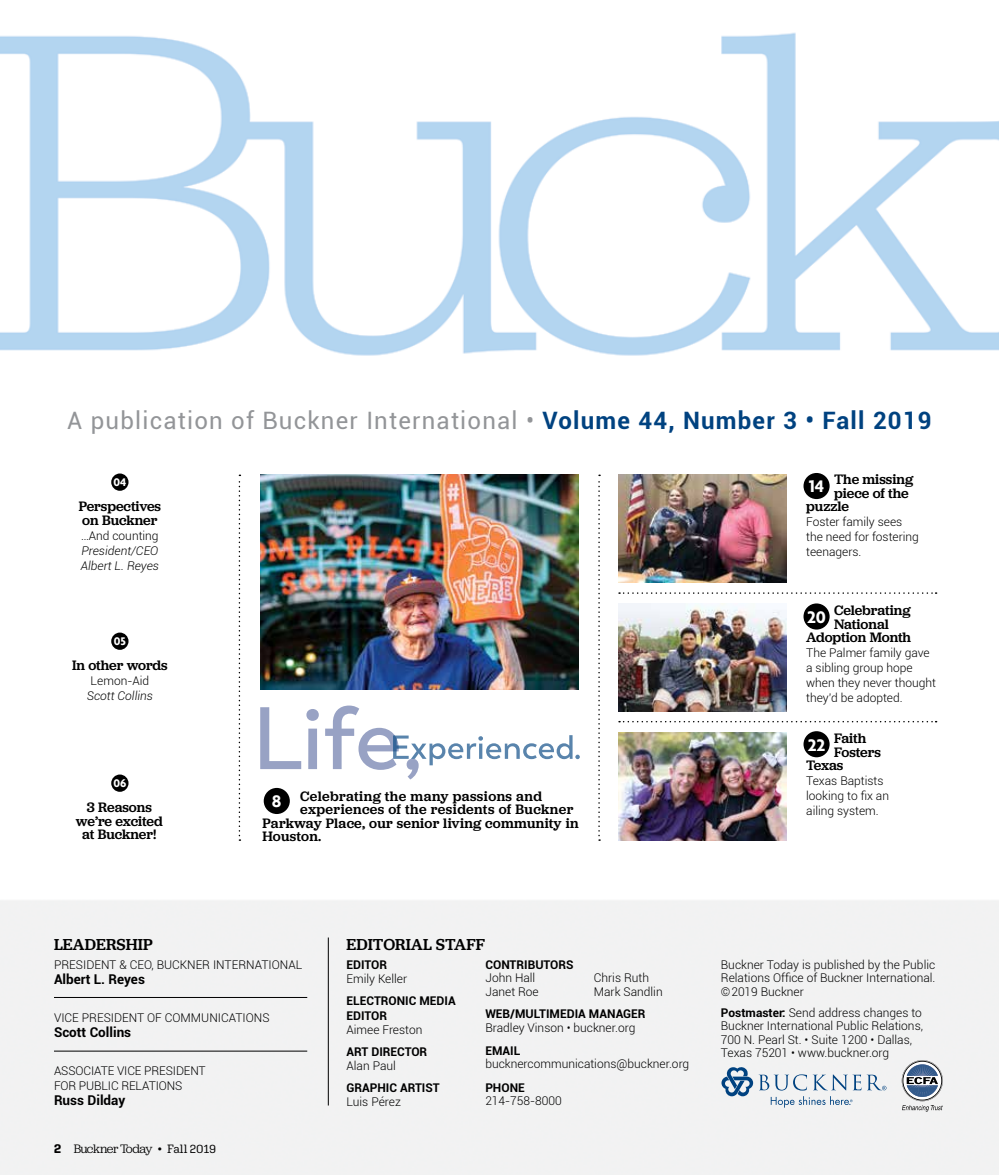
<style>
.page{position:relative;width:999px;height:1175px;background:#fff}
.page>*{position:absolute;margin:0;border:0;box-sizing:border-box;transform-origin:0 0}
.t1{font:600 88.05px "Trenda";color:#98a2c4}
.t2{font:24px "Roboto";letter-spacing:.05em;color:#939598}
.t3{font:700 18.15px "Agenda";color:#fff}
.t4{font:500 16.5px "Jubilat";color:#000}
.t5{font:500 14.25px/13.5px "Jubilat";color:#000}
.t6{font:500 14.25px "Jubilat";letter-spacing:.03em;color:#000}
.t7{font:500 14.25px "Jubilat";letter-spacing:.025em;color:#000}
.t8{font:700 13.5px "Roboto";color:#000}
.t9{font:12.75px "Jubilat";letter-spacing:-.05em;color:#000}
.t10{font:300 12px/15px "Roboto";color:#000}
.t11{font:700 12px/15px "Roboto";color:#000}
.t12{font:italic 300 12px/15px "Roboto";color:#000}
.t13{font:700 12px "Agenda";color:#fff}
.s1{font-weight:700;color:#004280}
.s2{font-family:"Aglet Slab";font-weight:700}
.s3{font-family:"Aglet Slab"}
.s4{font-family:"Aglet Slab";font-size:12px}
.s5{font-weight:700}
</style>
<div class="page">
<img style="left:0;top:32px;width:999px;height:1142px">
<svg style="left:902px;top:1060px;width:41px;height:51px"></svg>
<svg style="left:722px;top:1067px;width:31px;height:29px"></svg>
<svg style="left:759px;top:1074px;width:127px;height:16px"></svg>
<svg style="left:771px;top:1096px;width:82px;height:11px"></svg>
<hr style="left:328px;top:937px;width:1px;height:168px;background:#000">
<hr style="left:54px;top:997px;width:253px;height:1px;background:#000">
<hr style="left:54px;top:1050px;width:253px;height:1px;background:#000">
<div style="left:111px;top:473px;width:18px;height:18px;background:#000;border-radius:50%"></div>
<div style="left:111px;top:632px;width:18px;height:18px;background:#000;border-radius:50%"></div>
<div style="left:111px;top:774px;width:18px;height:17px;background:#000;border-radius:50%"></div>
<svg style="left:239px;top:474px;width:1px;height:367px"></svg>
<svg style="left:598px;top:474px;width:2px;height:367px"></svg>
<img style="left:260px;top:474px;width:319px;height:215px">
<img style="left:419px;top:735px;width:161px;height:30px">
<svg style="left:393px;top:735px;width:26px;height:30px"></svg>
<div style="left:264px;top:788px;width:26px;height:26px;background:#000;border-radius:50%"></div>
<div style="left:804px;top:473px;width:26px;height:26px;background:#000;border-radius:50%"></div>
<div style="left:804px;top:603px;width:26px;height:26px;background:#000;border-radius:50%"></div>
<div style="left:804px;top:731px;width:26px;height:26px;background:#000;border-radius:50%"></div>
<img style="left:618px;top:474px;width:169px;height:108px">
<img style="left:618px;top:603px;width:169px;height:108px">
<img style="left:618px;top:733px;width:169px;height:108px">
<svg style="left:619px;top:592px;width:318px;height:2px"></svg>
<svg style="left:619px;top:721px;width:318px;height:1px"></svg>
<h2 class="t2" style="left:67px;top:403px;width:866px">A publication of Buckner International • <span class="s1">Volume 44, Number 3 • Fall 2019</span></h2>
<p class="t13" style="left:113px;top:475px;width:14px">04</p>
<p class="t5" style="left:79px;top:499px;width:84px">Perspectives on Buckner</p>
<p class="t10" style="left:81px;top:527px;width:79px">…And counting</p>
<p class="t12" style="left:81px;top:542px;width:80px">President/CEO<br>Albert L. Reyes</p>
<p class="t13" style="left:114px;top:634px;width:14px">05</p>
<p class="t5" style="left:72px;top:658px;width:97px">In other words</p>
<p class="t10" style="left:91px;top:673px;width:60px">Lemon-Aid</p>
<p class="t12" style="left:87px;top:688px;width:68px">Scott Collins</p>
<p class="t13" style="left:113px;top:776px;width:14px">06</p>
<p class="t5" style="left:76px;top:800px;width:88px;text-align:center">3 Reasons we’re excited at Buckner!</p>
<h1 class="t1" style="left:252px;top:685px;width:173px">Life,</h1>
<h3 class="t3" style="left:272px;top:790px;width:11px">8</h3>
<p class="t7" style="left:300px;top:786px;width:243px">Celebrating the many passions and</p>
<p class="t6" style="left:300px;top:800px;width:275px">experiences of the residents of Buckner</p>
<p class="t5" style="left:262px;top:816px;width:318px">Parkway Place, our senior living community in</p>
<p class="t5" style="left:262px;top:829px;width:60px">Houston.</p>
<p class="t5" style="left:834px;top:472px;width:81px">The missing</p>
<p class="t5" style="left:834px;top:486px;width:76px">piece of the</p>
<p class="t5" style="left:806px;top:499px;width:44px">puzzle</p>
<p class="t10" style="left:806px;top:514px;width:114px">Foster family sees the need for fostering teenagers.</p>
<h3 class="t3" style="left:809px;top:475px;width:17px">14</h3>
<p class="t5" style="left:834px;top:603px;width:78px">Celebrating</p>
<p class="t5" style="left:834px;top:616px;width:56px">National</p>
<p class="t5" style="left:806px;top:630px;width:106px">Adoption Month</p>
<p class="t10" style="left:806px;top:645px;width:131px">The Palmer family gave a sibling group hope when they never thought they’d be adopted.</p>
<p class="t5" style="left:834px;top:731px;width:34px">Faith</p>
<p class="t5" style="left:834px;top:744px;width:48px">Fosters</p>
<p class="t5" style="left:806px;top:758px;width:39px">Texas</p>
<p class="t10" style="left:806px;top:773px;width:84px">Texas Baptists looking to fix an ailing system.</p>
<h3 class="t3" style="left:807px;top:606px;width:20px">20</h3>
<h3 class="t3" style="left:808px;top:733px;width:19px">22</h3>
<h3 class="t4" style="left:54px;top:933px;width:100px">LEADERSHIP</h3>
<p class="t10" style="left:54px;top:957px;width:250px">PRESIDENT &amp; CEO, BUCKNER INTERNATIONAL</p>
<p class="t8" style="left:54px;top:970px;width:93px">Albert L. Reyes</p>
<p class="t10" style="left:54px;top:1010px;width:217px">VICE PRESIDENT OF COMMUNICATIONS</p>
<p class="t8" style="left:54px;top:1023px;width:79px">Scott Collins</p>
<p class="t10" style="left:54px;top:1063px;width:153px">ASSOCIATE VICE PRESIDENT<br>FOR PUBLIC RELATIONS</p>
<p class="t8" style="left:54px;top:1090px;width:73px">Russ Dilday</p>
<p class="t9" style="left:54px;top:1141px;width:164px"><span class="s2">2</span> Buckner Today <span class="s3">•</span> <span class="s4">Fall 2019</span></p>
<h3 class="t4" style="left:347px;top:933px;width:140px">EDITORIAL STAFF</h3>
<p class="t11" style="left:347px;top:956px;width:42px">EDITOR</p>
<p class="t10" style="left:347px;top:970px;width:62px">Emily Keller</p>
<p class="t11" style="left:347px;top:992px;width:111px">ELECTRONIC MEDIA<br>EDITOR</p>
<p class="t10" style="left:347px;top:1021px;width:77px">Aimee Freston</p>
<p class="t11" style="left:347px;top:1043px;width:82px">ART DIRECTOR</p>
<p class="t10" style="left:347px;top:1057px;width:51px">Alan Paul</p>
<p class="t11" style="left:347px;top:1079px;width:95px">GRAPHIC ARTIST</p>
<p class="t10" style="left:347px;top:1093px;width:56px">Luis Pérez</p>
<p class="t11" style="left:485px;top:956px;width:90px">CONTRIBUTORS</p>
<p class="t10" style="left:485px;top:970px;width:55px;line-height:13.5px">John Hall<br>Janet Roe</p>
<p class="t10" style="left:594px;top:970px;width:70px;line-height:13.5px">Chris Ruth<br>Mark Sandlin</p>
<p class="t11" style="left:485px;top:1006px;width:162px">WEB/MULTIMEDIA MANAGER</p>
<p class="t10" style="left:485px;top:1019px;width:152px">Bradley Vinson • buckner.org</p>
<p class="t11" style="left:485px;top:1042px;width:37px">EMAIL</p>
<p class="t10" style="left:485px;top:1056px;width:205px">bucknercommunications@buckner.org</p>
<p class="t11" style="left:485px;top:1079px;width:41px">PHONE</p>
<p class="t10" style="left:485px;top:1093px;width:78px">214-758-8000</p>
<p class="t10" style="left:721px;top:957px;width:216px;line-height:13.5px;text-align:justify">Buckner Today is published by the Public Relations Office of Buckner International. ©2019 Buckner</p>
<p class="t10" style="left:721px;top:1005px;width:204px;line-height:13.5px"><span class="s5">Postmaster:</span> Send address changes to Buckner International Public Relations, 700 N. Pearl St. • Suite 1200 • Dallas, Texas 75201 • www.buckner.org</p>
</div>
